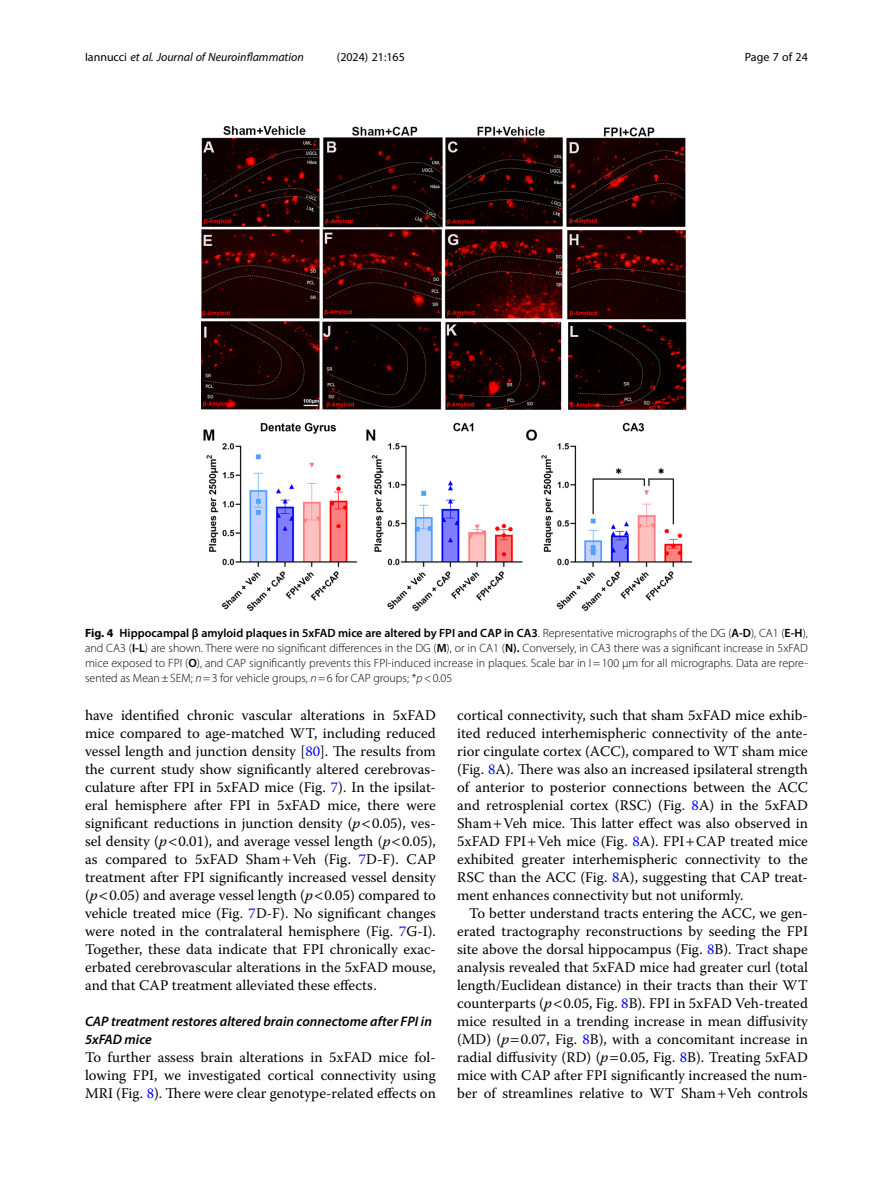
<style>
.page{position:relative;width:893px;height:1191px;background:#fff}
.page>*{position:absolute;margin:0;border:0;box-sizing:border-box;transform-origin:0 0}
.Body_Text{font:14.7px/18px "Warnock Pro";color:#000;text-align:justify}
.Body_Text_Indent{font:14.7px/18px "Warnock Pro";color:#000;text-align:justify}
.Head_3{font:italic 600 13.8px/18px "Myriad Pro";color:#000}
.Figure_Caption{font:300 12px/15px "Myriad Pro";color:#000;text-align:justify}
.t1{font:italic 12px "Myriad Pro";color:#000}
.t2{font:12px "Myriad Pro";color:#000}
.s1{font-style:normal}
.s2{font-weight:700}
.s3{font-weight:600}
.s4{font-style:italic}
.s5{color:#00f}
</style>
<div class="page">
<img style="left:202px;top:126px;width:489px;height:484px">
<p class="t1" style="left:85px;top:50px;width:220px"><span class="s1">Iannucci</span> et al. Journal of Neuroinflammation</p>
<p class="t2" style="left:337px;top:50px;width:70px">(2024) 21:165</p>
<p class="t2" style="left:745px;top:50px;width:65px">Page 7 of 24</p>
<p class="Figure_Caption" style="left:85px;top:626px;width:724px"><span class="s2">Fig. 4</span> <span class="s3">Hippocampal β amyloid plaques in 5xFAD mice are altered by FPI and CAP in CA3</span>. Representative micrographs of the DG (<span class="s3">A-D</span>), CA1 (<span class="s3">E-H</span>), and CA3 (<span class="s3">I-L</span>) are shown. There were no significant differences in the DG (<span class="s3">M</span>), or in CA1 (<span class="s3">N).</span> Conversely, in CA3 there was a significant increase in 5xFAD mice exposed to FPI (<span class="s3">O</span>), and CAP significantly prevents this FPI-induced increase in plaques. Scale bar in I=100 μm for all micrographs. Data are repre&shy;sented as Mean±SEM; <span class="s4">n</span>=3 for vehicle groups, <span class="s4">n</span>=6 for CAP groups; *<span class="s4">p</span>&lt;0.05</p>
<p class="Body_Text" style="left:85px;top:706px;width:352px">have identified chronic vascular alterations in 5xFAD mice compared to age-matched WT, including reduced vessel length and junction density [<span class="s5">80</span>]. The results from the current study show significantly altered cerebrovas&shy;culature after FPI in 5xFAD mice (Fig. <span class="s5">7</span>). In the ipsilat&shy;eral hemisphere after FPI in 5xFAD mice, there were significant reductions in junction density (<span class="s4">p</span> 0.05), ves&shy;sel density (<span class="s4">p</span> 0.01), and average vessel length (<span class="s4">p</span> 0.05), as compared to 5xFAD Sham Veh (Fig. <span class="s5">7</span>D-F). CAP treatment after FPI significantly increased vessel density (<span class="s4">p</span> 0.05) and average vessel length (<span class="s4">p</span> 0.05) compared to vehicle treated mice (Fig. <span class="s5">7</span>D-F). No significant changes were noted in the contralateral hemisphere (Fig. <span class="s5">7</span>G-I).<br>Together, these data indicate that FPI chronically exac&shy;erbated cerebrovascular alterations in the 5xFAD mouse, and that CAP treatment alleviated these effects.</p>
<p class="Head_3" style="left:85px;top:1012px;width:348px">CAP treatment restores altered brain connectome after FPI in<br>5xFAD mice</p>
<p class="Body_Text" style="left:85px;top:1048px;width:352px">To further assess brain alterations in 5xFAD mice fol&shy;lowing FPI, we investigated cortical connectivity using MRI (Fig. <span class="s5">8</span>). There were clear genotype-related effects on</p>
<p class="Body_Text" style="left:457px;top:706px;width:352px">cortical connectivity, such that sham 5xFAD mice exhib&shy;ited reduced interhemispheric connectivity of the ante&shy;rior cingulate cortex (ACC), compared to WT sham mice (Fig. <span class="s5">8</span>A). There was also an increased ipsilateral strength of anterior to posterior connections between the ACC and retrosplenial cortex (RSC) (Fig. <span class="s5">8</span>A) in the 5xFAD Sham Veh mice. This latter effect was also observed in 5xFAD FPI Veh mice (Fig. <span class="s5">8</span>A). FPI CAP treated mice exhibited greater interhemispheric connectivity to the RSC than the ACC (Fig. <span class="s5">8</span>A), suggesting that CAP treat&shy;ment enhances connectivity but not uniformly.</p>
<p class="Body_Text_Indent" style="left:457px;top:904px;width:352px;text-indent:12px">To better understand tracts entering the ACC, we gen&shy;erated tractography reconstructions by seeding the FPI site above the dorsal hippocampus (Fig. <span class="s5">8</span>B). Tract shape analysis revealed that 5xFAD mice had greater curl (total length/Euclidean distance) in their tracts than their WT counterparts (<span class="s4">p</span> 0.05, Fig. <span class="s5">8</span>B). FPI in 5xFAD Veh-treated mice resulted in a trending increase in mean diffusivity (MD) (<span class="s4">p</span> 0.07, Fig. <span class="s5">8</span>B), with a concomitant increase in radial diffusivity (RD) (<span class="s4">p</span> 0.05, Fig. <span class="s5">8</span>B). Treating 5xFAD mice with CAP after FPI significantly increased the num&shy;ber of streamlines relative to WT Sham Veh controls</p>
</div>
